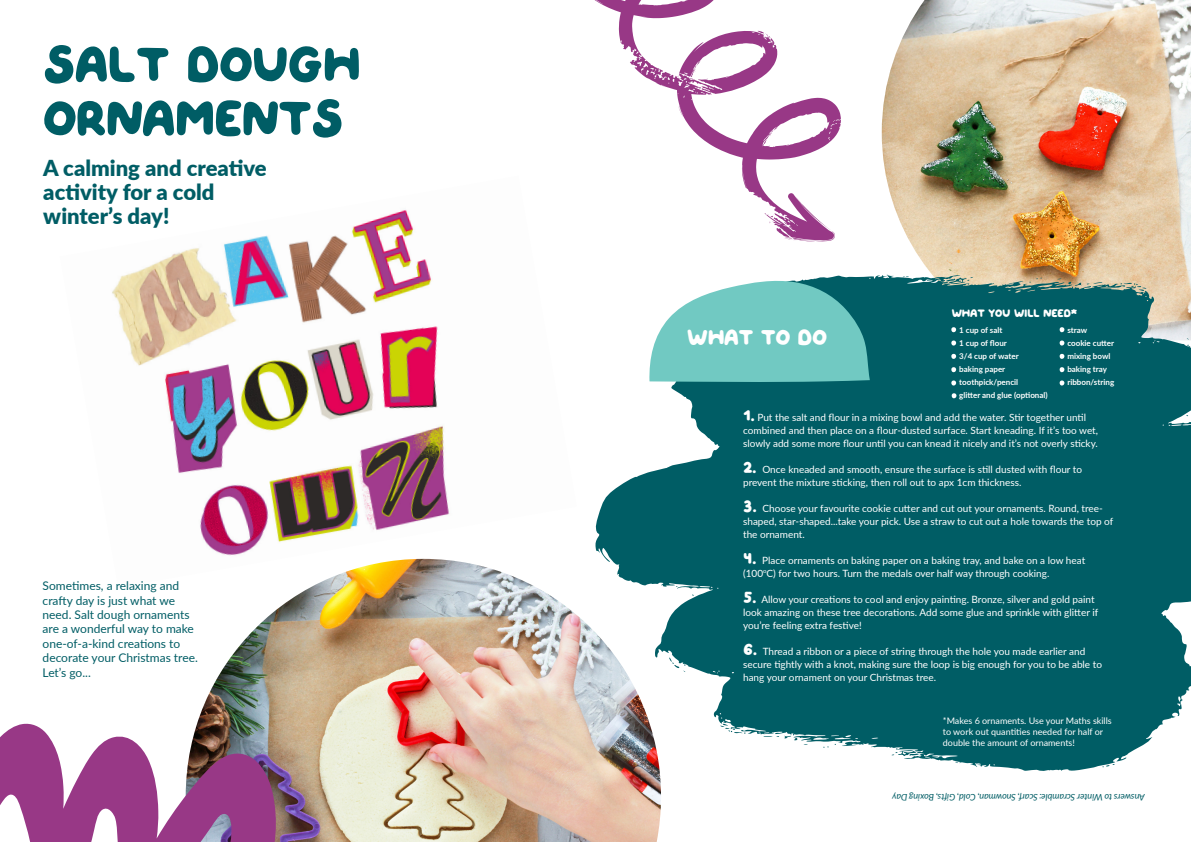
<style>
.page{position:relative;width:1191px;height:842px;background:#fff}
.page>*{position:absolute;margin:0;border:0;box-sizing:border-box;transform-origin:0 0}
.t1{font:50px/54px "QUIRKYSPRING Regular";color:#005d65}
.t2{font:900 22px/24px "Lato";color:#005d65}
.t3{font:22px "QUIRKYSPRING Regular";color:#fff}
.t4{font:12px/14.4px "Lato";color:#005d65}
.t5{font:11px "QUIRKYSPRING Regular";color:#fff}
.t6{font:10px/13px "Lato";color:#fff}
.t7{font:9px/10.8px "Lato";color:#fff}
.t8{font:italic 9px "Lato";color:#005d65}
.t9{font:700 8px "Lato";color:#fff}
.s1{font-family:"QUIRKYSPRING Regular";font-size:16px}
</style>
<div class="page">
<img style="left:112px;top:210px;width:338px;height:349px">
<img style="left:881px;top:0;width:310px;height:275px">
<img style="left:197px;top:559px;width:464px;height:283px">
<svg style="left:0;top:723px;width:279px;height:119px"></svg>
<svg style="left:594px;top:0;width:247px;height:209px"></svg>
<svg style="left:764px;top:209px;width:71px;height:33px"></svg>
<svg style="left:691px;top:71px;width:4px;height:9px"></svg>
<svg style="left:671px;top:275px;width:520px;height:184px;background:#2c7578"></svg>
<svg style="left:945px;top:277px;width:28px;height:7px"></svg>
<svg style="left:1068px;top:282px;width:34px;height:4px"></svg>
<svg style="left:1120px;top:283px;width:27px;height:8px"></svg>
<svg style="left:1186px;top:338px;width:3px;height:8px"></svg>
<div style="left:725px;top:326px;width:315px;height:133px;background:#005d65"></div>
<svg style="left:595px;top:459px;width:596px;height:312px;fill:#005d65"></svg>
<svg style="left:1102px;top:764px;width:12px;height:3px"></svg>
<svg style="left:891px;top:750px;width:28px;height:6px"></svg>
<svg style="left:823px;top:744px;width:13px;height:4px"></svg>
<svg style="left:763px;top:735px;width:34px;height:5px"></svg>
<svg style="left:719px;top:724px;width:27px;height:10px"></svg>
<svg style="left:669px;top:657px;width:17px;height:15px"></svg>
<div style="left:849px;top:496px;width:299px;height:207px;background:#005d65"></div>
<svg style="left:951px;top:380px;width:5px;height:6px"></svg>
<svg style="left:951px;top:367px;width:5px;height:5px"></svg>
<svg style="left:951px;top:353px;width:5px;height:6px"></svg>
<svg style="left:951px;top:340px;width:5px;height:6px"></svg>
<svg style="left:951px;top:327px;width:5px;height:5px"></svg>
<svg style="left:1059px;top:380px;width:5px;height:6px"></svg>
<svg style="left:1059px;top:367px;width:5px;height:5px"></svg>
<svg style="left:1059px;top:353px;width:5px;height:6px"></svg>
<svg style="left:1059px;top:340px;width:5px;height:6px"></svg>
<svg style="left:1059px;top:327px;width:5px;height:5px"></svg>
<svg style="left:649px;top:279px;width:221px;height:104px;background:#76c4c0"></svg>
<svg style="left:951px;top:393px;width:6px;height:6px"></svg>
<p class="t1" style="left:43px;top:39px;width:318px">SALT DOUGH<br>ORNA</p>
<p class="t1" style="left:175px;top:93px;width:101px">MENTS</p>
<p class="t2" style="left:43px;top:155px;width:225px">A calming and creative activity for a cold winter’s day!</p>
<p class="t4" style="left:43px;top:578px;width:157px">Sometimes, a relaxing and crafty day is just what we need. Salt dough ornaments are a wonderful way to make one-of-a-kind creations to decorate your Christmas tree.<br>Let’s go...</p>
<p class="t5" style="left:951px;top:305px;width:127px">WHAT YOU WILL NEED*</p>
<p class="t9" style="left:959px;top:325px;width:45px">1 cup of salt</p>
<p class="t9" style="left:1067px;top:325px;width:21px">straw</p>
<p class="t9" style="left:959px;top:338px;width:49px">1 cup of flour</p>
<p class="t9" style="left:1067px;top:338px;width:48px">cookie cutter</p>
<p class="t9" style="left:959px;top:351px;width:61px">3/4 cup of water</p>
<p class="t9" style="left:1067px;top:351px;width:45px">mixing bowl</p>
<p class="t9" style="left:959px;top:364px;width:47px">baking paper</p>
<p class="t9" style="left:1067px;top:364px;width:41px">baking tray</p>
<p class="t9" style="left:959px;top:377px;width:60px">toothpick/pencil</p>
<p class="t9" style="left:1067px;top:377px;width:48px">ribbon/string</p>
<p class="t9" style="left:959px;top:390px;width:90px">glitter and glue (optional)</p>
<p class="t6" style="left:743px;top:411px;width:356px"><span class="s1">1.</span> Put the salt and flour in a mixing bowl and add the water. Stir together until combined and then place on a flour-dusted surface. Start kneading. If it’s too wet, slowly add some more flour until you can knead it nicely and it’s not overly sticky.</p>
<p class="t6" style="left:743px;top:463px;width:341px"><span class="s1">2.</span> Once kneaded and smooth, ensure the surface is still dusted with flour to prevent the mixture sticking, then roll out to apx 1cm thickness.</p>
<p class="t6" style="left:743px;top:502px;width:372px"><span class="s1">3.</span> Choose your favourite cookie cutter and cut out your ornaments. Round, tree&shy;shaped, star-shaped...take your pick. Use a straw to cut out a hole towards the top of the ornament.</p>
<p class="t6" style="left:743px;top:554px;width:344px"><span class="s1">4.</span> Place ornaments on baking paper on a baking tray, and bake on a low heat (100<sup>o</sup>C) for two hours. Turn the medals over half way through cooking.</p>
<p class="t6" style="left:743px;top:593px;width:357px"><span class="s1">5.</span> Allow your creations to cool and enjoy painting. Bronze, silver and gold paint look amazing on these tree decorations. Add some glue and sprinkle with glitter if you’re feeling extra festive!</p>
<p class="t6" style="left:743px;top:645px;width:360px"><span class="s1">6.</span> Thread a ribbon or a piece of string through the hole you made earlier and secure tightly with a knot, making sure the loop is big enough for you to be able to hang your ornament on your Christmas tree.</p>
<p class="t3" style="left:687px;top:321px;width:141px">WHAT TO DO</p>
<p class="t7" style="left:943px;top:715px;width:170px">*Makes 6 ornaments. Use your Maths skills to work out quantities needed for half or double the amount of ornaments!</p>
<p class="t8" style="left:1144px;top:802px;width:254px;rotate:-180deg">Answers to Winter Scramble: Scarf, Snowman, Cold, Gifts, Boxing Day</p>
</div>
